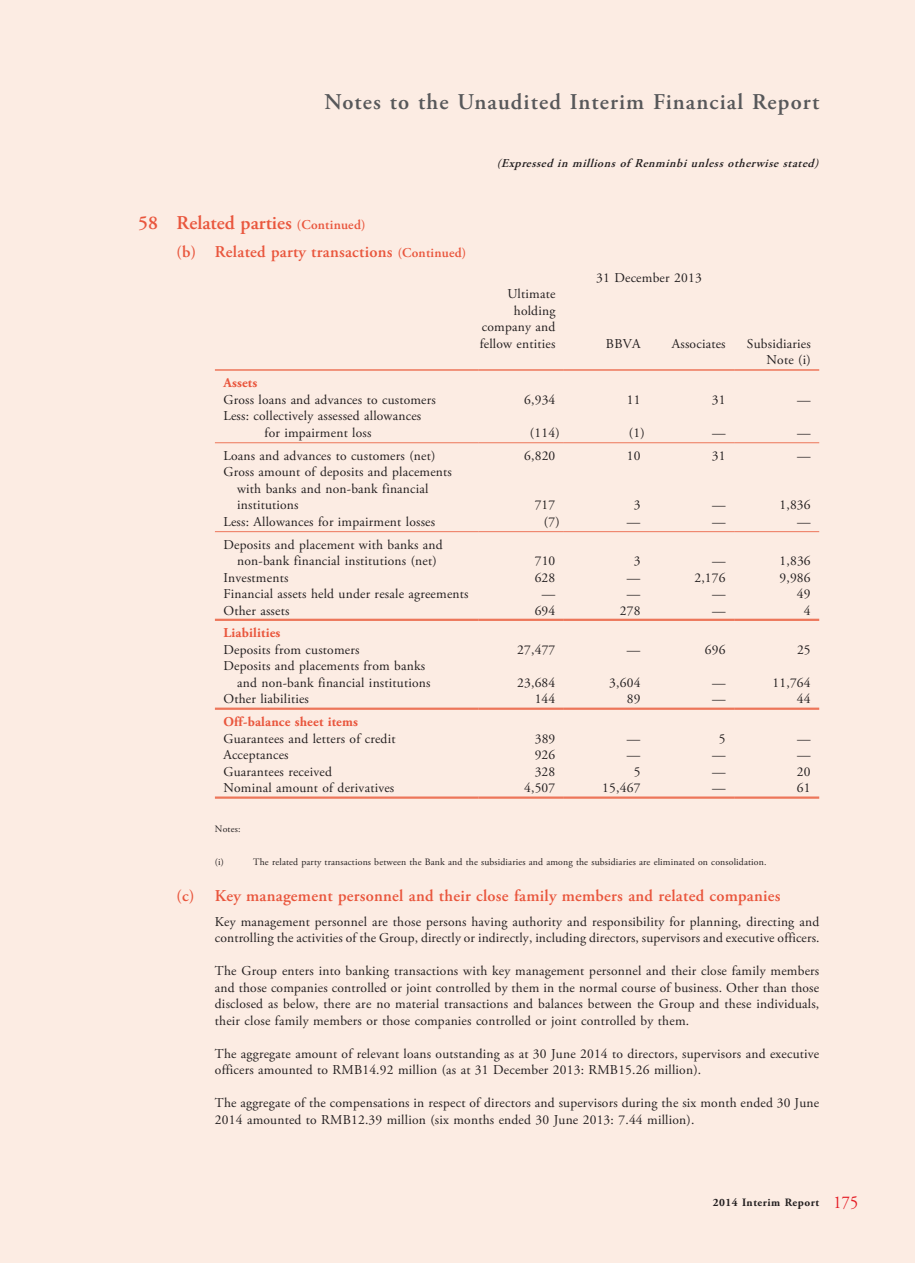
<style>
.page{position:relative;width:915px;height:1263px;background:#fff}
.page>*{position:absolute;margin:0;border:0;box-sizing:border-box;transform-origin:0 0}
.t1{font:600 22.5px "Adobe Garamond Pro";letter-spacing:.05em;color:#57585a}
.t2{font:600 19.5px "Adobe Garamond Pro";color:#e9563d}
.t3{font:600 16.5px "Adobe Garamond Pro";letter-spacing:.015em;color:#e9563d}
.t4{font:13.5px/16.5px "Adobe Garamond Pro";letter-spacing:.015em;color:#231f20}
.t5{font:700 13.5px "Adobe Garamond Pro";letter-spacing:.015em;color:#e9563d}
.t6{font:italic 600 12px "Adobe Garamond Pro";color:#231f20}
.t7{font:700 11.25px "Adobe Garamond Pro";letter-spacing:.05em;color:#231f20}
.t8{font:9.75px "Adobe Garamond Pro";letter-spacing:.015em;color:#231f20}
.s1{font-size:13.5px}
.s2{font-weight:400;font-size:18px;color:#e51a23}
</style>
<div class="page">
<div style="left:0;top:0;width:914px;height:1263px;background:#fcece3"></div>
<hr style="left:215px;top:369px;width:263px;height:2px;background:#ed765a">
<hr style="left:478px;top:369px;width:85px;height:2px;background:#ed765a">
<hr style="left:563px;top:369px;width:85px;height:2px;background:#ed765a">
<hr style="left:648px;top:369px;width:85px;height:2px;background:#ed765a">
<hr style="left:733px;top:369px;width:86px;height:2px;background:#ed765a">
<hr style="left:215px;top:442px;width:263px;height:1px;background:#ed765a">
<hr style="left:478px;top:442px;width:85px;height:1px;background:#ed765a">
<hr style="left:563px;top:442px;width:85px;height:1px;background:#ed765a">
<hr style="left:648px;top:442px;width:85px;height:1px;background:#ed765a">
<hr style="left:733px;top:442px;width:86px;height:1px;background:#ed765a">
<hr style="left:215px;top:531px;width:263px;height:1px;background:#ed765a">
<hr style="left:478px;top:531px;width:85px;height:1px;background:#ed765a">
<hr style="left:563px;top:531px;width:85px;height:1px;background:#ed765a">
<hr style="left:648px;top:531px;width:85px;height:1px;background:#ed765a">
<hr style="left:733px;top:531px;width:86px;height:1px;background:#ed765a">
<hr style="left:215px;top:619px;width:263px;height:2px;background:#ed765a">
<hr style="left:478px;top:619px;width:85px;height:2px;background:#ed765a">
<hr style="left:563px;top:619px;width:85px;height:2px;background:#ed765a">
<hr style="left:648px;top:619px;width:85px;height:2px;background:#ed765a">
<hr style="left:733px;top:619px;width:86px;height:2px;background:#ed765a">
<hr style="left:215px;top:708px;width:263px;height:2px;background:#ed765a">
<hr style="left:478px;top:708px;width:85px;height:2px;background:#ed765a">
<hr style="left:563px;top:708px;width:85px;height:2px;background:#ed765a">
<hr style="left:648px;top:708px;width:85px;height:2px;background:#ed765a">
<hr style="left:733px;top:708px;width:86px;height:2px;background:#ed765a">
<hr style="left:215px;top:796px;width:263px;height:3px;background:#ed765a">
<hr style="left:478px;top:796px;width:85px;height:3px;background:#ed765a">
<hr style="left:563px;top:796px;width:85px;height:3px;background:#ed765a">
<hr style="left:648px;top:796px;width:85px;height:3px;background:#ed765a">
<hr style="left:733px;top:796px;width:86px;height:3px;background:#ed765a">
<h1 class="t1" style="left:324px;top:89px;width:496px">Notes to the Unaudited Interim Financial Report</h1>
<p class="t6" style="left:496px;top:156px;width:326px">(Expressed in millions of Renminbi unless otherwise stated)</p>
<h2 class="t2" style="left:138px;top:211px;width:228px">58 Related parties <span class="s1">(Continued)</span></h2>
<p class="t3" style="left:176px;top:242px;width:291px">(b) Related party transactions <span class="s1">(Continued)</span></p>
<p class="t4" style="left:479px;top:286px;width:77px;text-align:right">Ultimate holding company and fellow entities</p>
<p class="t4" style="left:596px;top:270px;width:107px">31 December 2013</p>
<p class="t4" style="left:605px;top:336px;width:36px">BBVA</p>
<p class="t4" style="left:671px;top:336px;width:55px">Associates</p>
<p class="t4" style="left:746px;top:336px;width:65px;text-align:right">Subsidiaries<br>Note (i)</p>
<p class="t5" style="left:223px;top:375px;width:35px">Assets</p>
<p class="t4" style="left:223px;top:392px;width:214px">Gross loans and advances to customers</p>
<p class="t4" style="left:524px;top:392px;width:33px">6,934</p>
<p class="t4" style="left:626px;top:392px;width:15px">11</p>
<p class="t4" style="left:711px;top:392px;width:15px">31</p>
<p class="t4" style="left:796px;top:392px;width:15px">—</p>
<p class="t4" style="left:264px;top:408px;width:158px;text-indent:-41px">Less: collectively assessed allowances for impairment loss</p>
<p class="t4" style="left:529px;top:425px;width:31px">(114)</p>
<p class="t4" style="left:628px;top:425px;width:17px">(1)</p>
<p class="t4" style="left:711px;top:425px;width:15px">—</p>
<p class="t4" style="left:796px;top:425px;width:15px">—</p>
<p class="t4" style="left:223px;top:448px;width:213px">Loans and advances to customers (net)</p>
<p class="t4" style="left:524px;top:448px;width:33px">6,820</p>
<p class="t4" style="left:626px;top:448px;width:15px">10</p>
<p class="t4" style="left:711px;top:448px;width:15px">31</p>
<p class="t4" style="left:796px;top:448px;width:15px">—</p>
<p class="t4" style="left:237px;top:464px;width:216px;text-indent:-14px">Gross amount of deposits and placements with banks and non-bank financial institutions</p>
<p class="t4" style="left:534px;top:497px;width:22px">717</p>
<p class="t4" style="left:633px;top:497px;width:8px">3</p>
<p class="t4" style="left:711px;top:497px;width:15px">—</p>
<p class="t4" style="left:779px;top:497px;width:33px">1,836</p>
<p class="t4" style="left:223px;top:514px;width:213px">Less: Allowances for impairment losses</p>
<p class="t4" style="left:543px;top:514px;width:17px">(7)</p>
<p class="t4" style="left:626px;top:514px;width:15px">—</p>
<p class="t4" style="left:711px;top:514px;width:15px">—</p>
<p class="t4" style="left:796px;top:514px;width:15px">—</p>
<p class="t4" style="left:223px;top:536px;width:221px;text-align:center">Deposits and placement with banks and non-bank financial institutions (net)</p>
<p class="t4" style="left:534px;top:553px;width:22px">710</p>
<p class="t4" style="left:633px;top:553px;width:8px">3</p>
<p class="t4" style="left:711px;top:553px;width:15px">—</p>
<p class="t4" style="left:779px;top:553px;width:33px">1,836</p>
<p class="t4" style="left:223px;top:569px;width:66px">Investments</p>
<p class="t4" style="left:534px;top:569px;width:22px">628</p>
<p class="t4" style="left:626px;top:569px;width:15px">—</p>
<p class="t4" style="left:694px;top:569px;width:33px">2,176</p>
<p class="t4" style="left:779px;top:569px;width:33px">9,986</p>
<p class="t4" style="left:223px;top:586px;width:246px">Financial assets held under resale agreements</p>
<p class="t4" style="left:541px;top:586px;width:15px">—</p>
<p class="t4" style="left:626px;top:586px;width:15px">—</p>
<p class="t4" style="left:711px;top:586px;width:15px">—</p>
<p class="t4" style="left:796px;top:586px;width:15px">49</p>
<p class="t4" style="left:223px;top:602px;width:67px">Other assets</p>
<p class="t4" style="left:534px;top:602px;width:22px">694</p>
<p class="t4" style="left:619px;top:602px;width:22px">278</p>
<p class="t4" style="left:711px;top:602px;width:15px">—</p>
<p class="t4" style="left:803px;top:602px;width:8px">4</p>
<p class="t5" style="left:223px;top:625px;width:59px">Liabilities</p>
<p class="t4" style="left:223px;top:642px;width:137px">Deposits from customers</p>
<p class="t4" style="left:517px;top:642px;width:40px">27,477</p>
<p class="t4" style="left:626px;top:642px;width:15px">—</p>
<p class="t4" style="left:704px;top:642px;width:22px">696</p>
<p class="t4" style="left:796px;top:642px;width:15px">25</p>
<p class="t4" style="left:237px;top:658px;width:195px;text-indent:-14px">Deposits and placements from banks and non-bank financial institutions</p>
<p class="t4" style="left:517px;top:675px;width:40px">23,684</p>
<p class="t4" style="left:609px;top:675px;width:33px">3,604</p>
<p class="t4" style="left:711px;top:675px;width:15px">—</p>
<p class="t4" style="left:772px;top:675px;width:40px">11,764</p>
<p class="t4" style="left:223px;top:691px;width:87px">Other liabilities</p>
<p class="t4" style="left:534px;top:691px;width:22px">144</p>
<p class="t4" style="left:626px;top:691px;width:15px">89</p>
<p class="t4" style="left:711px;top:691px;width:15px">—</p>
<p class="t4" style="left:796px;top:691px;width:15px">44</p>
<p class="t5" style="left:223px;top:714px;width:136px">Off-balance sheet items</p>
<p class="t4" style="left:223px;top:731px;width:173px">Guarantees and letters of credit</p>
<p class="t4" style="left:534px;top:731px;width:22px">389</p>
<p class="t4" style="left:626px;top:731px;width:15px">—</p>
<p class="t4" style="left:718px;top:731px;width:8px">5</p>
<p class="t4" style="left:796px;top:731px;width:15px">—</p>
<p class="t4" style="left:223px;top:747px;width:67px">Acceptances</p>
<p class="t4" style="left:534px;top:747px;width:22px">926</p>
<p class="t4" style="left:626px;top:747px;width:15px">—</p>
<p class="t4" style="left:711px;top:747px;width:15px">—</p>
<p class="t4" style="left:796px;top:747px;width:15px">—</p>
<p class="t4" style="left:223px;top:764px;width:110px">Guarantees received</p>
<p class="t4" style="left:534px;top:764px;width:22px">328</p>
<p class="t4" style="left:633px;top:764px;width:8px">5</p>
<p class="t4" style="left:711px;top:764px;width:15px">—</p>
<p class="t4" style="left:796px;top:764px;width:15px">20</p>
<p class="t4" style="left:223px;top:780px;width:172px">Nominal amount of derivatives</p>
<p class="t4" style="left:524px;top:780px;width:33px">4,507</p>
<p class="t4" style="left:602px;top:780px;width:40px">15,467</p>
<p class="t4" style="left:711px;top:780px;width:15px">—</p>
<p class="t4" style="left:796px;top:780px;width:15px">61</p>
<p class="t8" style="left:215px;top:823px;width:27px">Notes:</p>
<p class="t8" style="left:215px;top:856px;width:11px">(i)</p>
<p class="t8" style="left:253px;top:856px;width:514px">The related party transactions between the Bank and the subsidiaries and among the subsidiaries are eliminated on consolidation.</p>
<p class="t3" style="left:176px;top:886px;width:605px">(c) Key management personnel and their close family members and related companies</p>
<p class="t4" style="left:215px;top:914px;width:606px">Key management personnel are those persons having authority and responsibility for planning, directing and controlling the activities of the Group, directly or indirectly, including directors, supervisors and executive officers.</p>
<p class="t4" style="left:215px;top:963px;width:605px;text-align:justify">The Group enters into banking transactions with key management personnel and their close family members and those companies controlled or joint controlled by them in the normal course of business. Other than those disclosed as below, there are no material transactions and balances between the Group and these individuals, their close family members or those companies controlled or joint controlled by them.</p>
<p class="t4" style="left:215px;top:1046px;width:605px">The aggregate amount of relevant loans outstanding as at 30 June 2014 to directors, supervisors and executive officers amounted to RMB14.92 million (as at 31 December 2013: RMB15.26 million).</p>
<p class="t4" style="left:215px;top:1095px;width:605px">The aggregate of the compensations in respect of directors and supervisors during the six month ended 30 June<br>2014 amounted to RMB12.39 million (six months ended 30 June 2013: 7.44 million).</p>
<p class="t7" style="left:712px;top:1196px;width:147px">2014 Interim Report <span class="s2">175</span></p>
</div>
